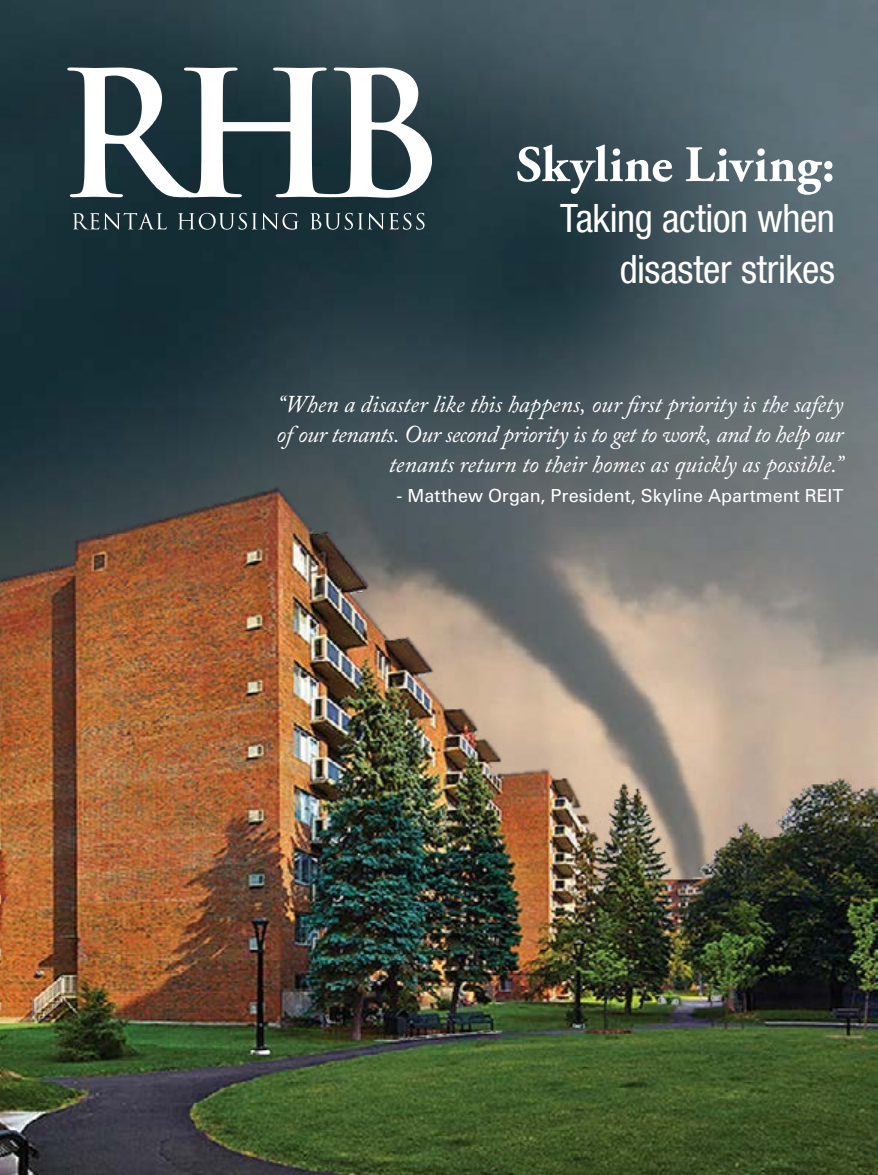
<style>
.page{position:relative;width:878px;height:1175px;background:#fff}
.page>*{position:absolute;margin:0;border:0;box-sizing:border-box;transform-origin:0 0}
.t1{font:700 51px "Adobe Garamond Pro";letter-spacing:.01em;color:#fff}
.t2{font:condensed 39px/51px "Helvetica Neue LT Com";letter-spacing:-.01em;color:#fff;text-align:right}
.t3{font:italic 24px/30px "Adobe Caslon Pro";letter-spacing:-.01em;color:#fff;text-align:right}
.t4{font:18px "Univers LT Std";color:#fff}
</style>
<div class="page">
<img style="left:0;top:0;width:878px;height:408px">
<svg style="left:67px;top:68px;width:365px;height:130px"></svg>
<svg style="left:73px;top:213px;width:94px;height:16px;background:#44585e"></svg>
<svg style="left:178px;top:213px;width:120px;height:17px;background:#44575d"></svg>
<svg style="left:310px;top:213px;width:114px;height:17px;background:#465a60"></svg>
<img style="left:0;top:408px;width:878px;height:766px">
<h1 class="t1" style="left:516px;top:135px;width:320px">Skyline Living:</h1>
<h2 class="t2" style="left:560px;top:192px;width:276px">Taking action when disaster strikes</h2>
<p class="t3" style="left:276px;top:389px;width:568px">“When a disaster like this happens, our first priority is the safety of our tenants. Our second priority is to get to work, and to help our tenants return to their homes as quickly as possible.”</p>
<p class="t4" style="left:396px;top:485px;width:448px">- Matthew Organ, President, Skyline Apartment REIT</p>
</div>
